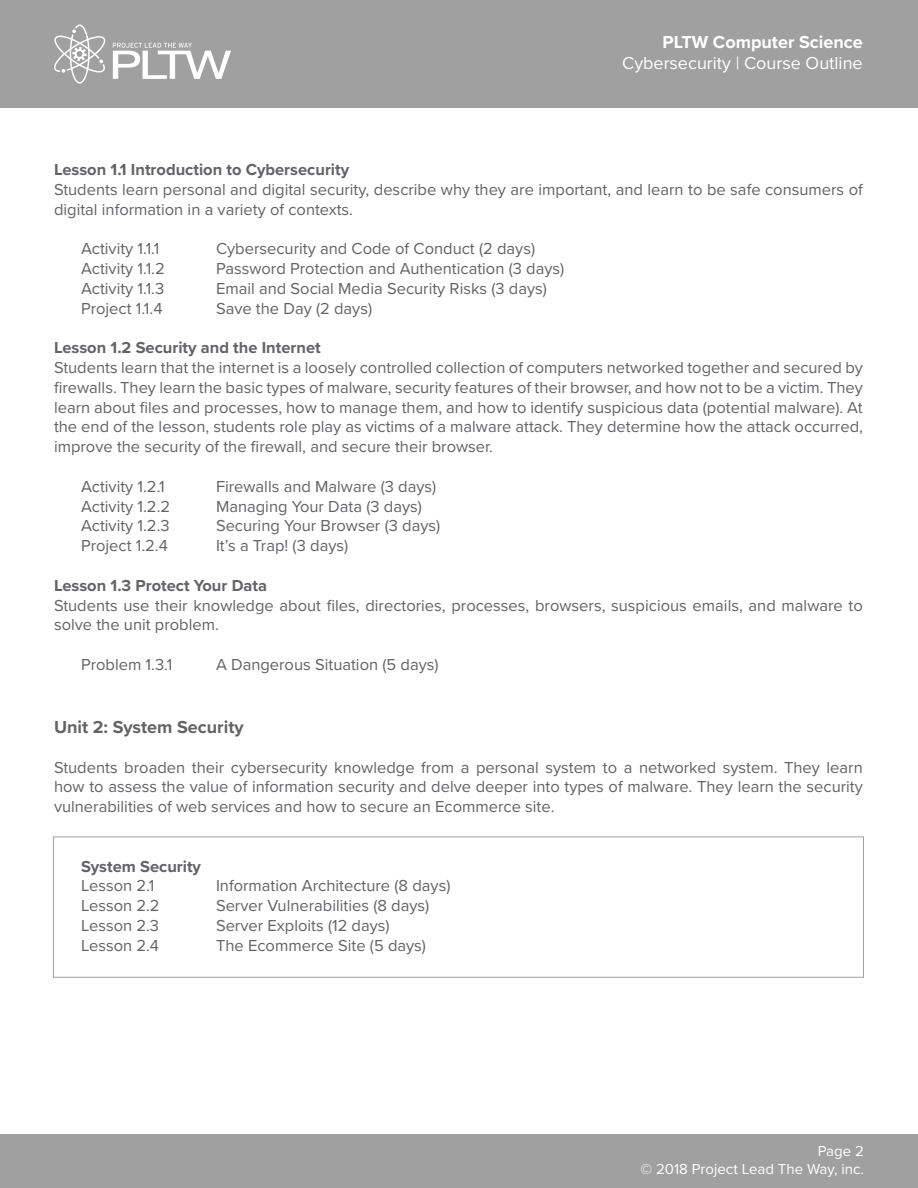
<style>
.page{position:relative;width:918px;height:1188px;background:#fff}
.page>*{position:absolute;margin:0;border:0;box-sizing:border-box;transform-origin:0 0}
.t1{font:18px "Proxima Nova";color:#fff}
.t2{font:700 18px "Proxima Nova";color:#636366}
.t3{font:700 18px "Proxima Nova";color:#fff}
.t4{font:16.5px/19.8px "Proxima Nova";color:#636366}
.t5{font:700 16.5px "Proxima Nova";color:#636366}
.t6{font:15px/16.5px "Proxima Nova";color:#fff;text-align:right}
</style>
<div class="page">
<div style="left:0;top:0;width:918px;height:108px;background:#a0a0a1"></div>
<svg style="left:113px;top:43px;width:118px;height:36px"></svg>
<svg style="left:54px;top:25px;width:51px;height:59px"></svg>
<div style="left:0;top:1134px;width:918px;height:54px;background:#a0a0a1"></div>
<div style="left:53px;top:836px;width:811px;height:142px;border:1px solid #a0a0a1"></div>
<p class="t3" style="left:663px;top:28px;width:202px">PLTW Computer Science</p>
<p class="t1" style="left:622px;top:50px;width:242px">Cybersecurity | Course Outline</p>
<p class="t5" style="left:54px;top:157px;width:297px">Lesson 1.1 Introduction to Cybersecurity</p>
<p class="t4" style="left:54px;top:179px;width:810px">Students learn personal and digital security, describe why they are important, and learn to be safe consumers of digital information in a variety of contexts.</p>
<p class="t4" style="left:81px;top:238px;width:80px">Activity 1.1.1</p>
<p class="t4" style="left:216px;top:238px;width:321px">Cybersecurity and Code of Conduct (2 days)</p>
<p class="t4" style="left:81px;top:258px;width:85px">Activity 1.1.2</p>
<p class="t4" style="left:216px;top:258px;width:350px">Password Protection and Authentication (3 days)</p>
<p class="t4" style="left:81px;top:278px;width:85px">Activity 1.1.3</p>
<p class="t4" style="left:216px;top:278px;width:332px">Email and Social Media Security Risks (3 days)</p>
<p class="t4" style="left:81px;top:298px;width:83px">Project 1.1.4</p>
<p class="t4" style="left:216px;top:298px;width:158px">Save the Day (2 days)</p>
<p class="t5" style="left:54px;top:335px;width:268px">Lesson 1.2 Security and the Internet</p>
<p class="t4" style="left:54px;top:357px;width:810px;text-align:justify">Students learn that the internet is a loosely controlled collection of computers networked together and secured by firewalls. They learn the basic types of malware, security features of their browser, and how not to be a victim. They learn about files and processes, how to manage them, and how to identify suspicious data (potential malware). At the end of the lesson, students role play as victims of a malware attack. They determine how the attack occurred, improve the security of the firewall, and secure their browser.</p>
<p class="t4" style="left:81px;top:476px;width:85px">Activity 1.2.1</p>
<p class="t4" style="left:216px;top:476px;width:222px">Firewalls and Malware (3 days)</p>
<p class="t4" style="left:81px;top:496px;width:91px">Activity 1.2.2</p>
<p class="t4" style="left:216px;top:496px;width:207px">Managing Your Data (3 days)</p>
<p class="t4" style="left:81px;top:515px;width:90px">Activity 1.2.3</p>
<p class="t4" style="left:216px;top:515px;width:226px">Securing Your Browser (3 days)</p>
<p class="t4" style="left:81px;top:535px;width:88px">Project 1.2.4</p>
<p class="t4" style="left:216px;top:535px;width:134px">It’s a Trap! (3 days)</p>
<p class="t5" style="left:54px;top:573px;width:215px">Lesson 1.3 Protect Your Data</p>
<p class="t4" style="left:54px;top:595px;width:810px">Students use their knowledge about files, directories, processes, browsers, suspicious emails, and malware to solve the unit problem.</p>
<p class="t4" style="left:81px;top:654px;width:93px">Problem 1.3.1</p>
<p class="t4" style="left:216px;top:654px;width:224px">A Dangerous Situation (5 days)</p>
<p class="t2" style="left:54px;top:714px;width:191px">Unit 2: System Security</p>
<p class="t4" style="left:54px;top:757px;width:810px;text-align:justify">Students broaden their cybersecurity knowledge from a personal system to a networked system. They learn how to assess the value of information security and delve deeper into types of malware. They learn the security vulnerabilities of web services and how to secure an Ecommerce site.</p>
<p class="t5" style="left:81px;top:854px;width:122px">System Security</p>
<p class="t4" style="left:81px;top:875px;width:75px">Lesson 2.1</p>
<p class="t4" style="left:216px;top:875px;width:236px">Information Architecture (8 days)</p>
<p class="t4" style="left:81px;top:895px;width:80px">Lesson 2.2</p>
<p class="t4" style="left:216px;top:895px;width:215px">Server Vulnerabilities (8 days)</p>
<p class="t4" style="left:81px;top:915px;width:80px">Lesson 2.3</p>
<p class="t4" style="left:216px;top:915px;width:175px">Server Exploits (12 days)</p>
<p class="t4" style="left:81px;top:935px;width:80px">Lesson 2.4</p>
<p class="t4" style="left:216px;top:935px;width:212px">The Ecommerce Site (5 days)</p>
<p class="t6" style="left:641px;top:1144px;width:225px">Page 2<br>© 2018 Project Lead The Way, inc.</p>
<p class="t6" style="left:705px;top:1162px;width:160px">© Project Lead The Way</p>
</div>
